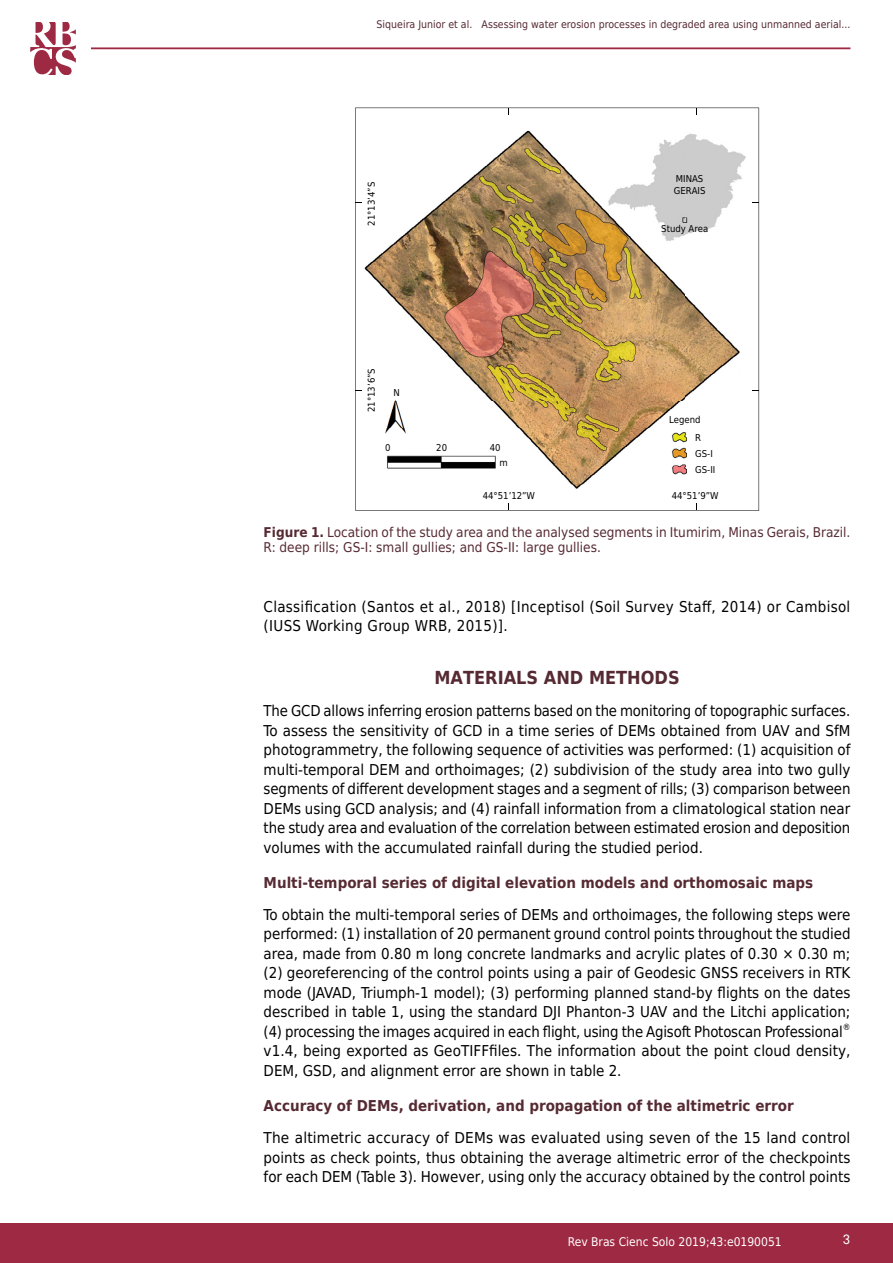
<style>
.page{position:relative;width:893px;height:1263px;background:#fff}
.page>*{position:absolute;margin:0;border:0;box-sizing:border-box;transform-origin:0 0}
.t1{font:700 18px "DejaVu Sans Condensed";color:#562a32}
.t2{font:15px/19.5px "DejaVu Sans Condensed";color:#000;text-align:justify}
.t3{font:700 15px "DejaVu Sans Condensed";color:#562a32}
.t4{font:15px/19.5px "DejaVu Sans Condensed";letter-spacing:.02em;color:#000}
.t5{font:13.5px/14.2px "DejaVu Sans Condensed";color:#562a32}
.t6{font:13.5px "Akkurat Pro";color:#fff}
.t7{font:12px "DejaVu Sans Condensed";color:#fff}
.t8{font:10.5px "DejaVu Sans Condensed";color:#562a32}
.t9{font:9.45px/16px "DejaVu Sans Condensed";color:#000}
.t10{font:8.7px "DejaVu Sans Condensed";color:#000}
.s1{font-weight:700}
</style>
<div class="page">
<div style="left:0;top:1223px;width:893px;height:40px;background:#9e2943"></div>
<hr style="left:91px;top:47px;width:759px;height:2px;background:#9e2943">
<svg style="left:30px;top:22px;width:46px;height:52px"></svg>
<svg style="left:355px;top:108px;width:404px;height:403px"></svg>
<p class="t8" style="left:377px;top:16px;width:475px">Siqueira Junior et al. Assessing water erosion processes in degraded area using unmanned aerial...</p>
<p class="t9" style="left:363px;top:226px;width:45px;rotate:-90deg">21°13’4”S</p>
<p class="t9" style="left:674px;top:173px;width:33px;line-height:11.4px">MINAS<br>GERAIS</p>
<p class="t9" style="left:661px;top:220px;width:49px">Study Area</p>
<p class="t9" style="left:363px;top:412px;width:45px;rotate:-90deg">21°13’6”S</p>
<p class="t9" style="left:393px;top:384px;width:8px">N</p>
<p class="t9" style="left:385px;top:439px;width:7px">0</p>
<p class="t9" style="left:436px;top:439px;width:12px">20</p>
<p class="t9" style="left:499px;top:440px;width:10px;line-height:15.3px;text-indent:-10px">40 m</p>
<p class="t9" style="left:669px;top:411px;width:33px">Legend</p>
<p class="t9" style="left:695px;top:429px;width:22px">R<br>GS-I<br>GS-II</p>
<p class="t9" style="left:483px;top:487px;width:54px">44°51’12”W</p>
<p class="t9" style="left:672px;top:487px;width:48px">44°51’9”W</p>
<p class="t5" style="left:264px;top:525px;width:588px"><span class="s1">Figure 1.</span> Location of the study area and the analysed segments in Itumirim, Minas Gerais, Brazil.<br>R: deep rills; GS-I: small gullies; and GS-II: large gullies.</p>
<p class="t4" style="left:264px;top:596px;width:588px">Classification (Santos et al., 2018) [Inceptisol (Soil Survey Staff, 2014) or Cambisol (IUSS Working Group WRB, 2015)].</p>
<p class="t1" style="left:434px;top:663px;width:247px">MATERIALS AND METHODS</p>
<p class="t2" style="left:264px;top:701px;width:588px">The GCD allows inferring erosion patterns based on the monitoring of topographic surfaces.<br>To assess the sensitivity of GCD in a time series of DEMs obtained from UAV and SfM photogrammetry, the following sequence of activities was performed: (1) acquisition of multi-temporal DEM and orthoimages; (2) subdivision of the study area into two gully segments of different development stages and a segment of rills; (3) comparison between DEMs using GCD analysis; and (4) rainfall information from a climatological station near the study area and evaluation of the correlation between estimated erosion and deposition volumes with the accumulated rainfall during the studied period.</p>
<p class="t3" style="left:264px;top:870px;width:551px">Multi-temporal series of digital elevation models and orthomosaic maps</p>
<p class="t2" style="left:264px;top:904px;width:588px">To obtain the multi-temporal series of DEMs and orthoimages, the following steps were performed: (1) installation of 20 permanent ground control points throughout the studied area, made from 0.80 m long concrete landmarks and acrylic plates of 0.30 × 0.30 m; (2) georeferencing of the control points using a pair of Geodesic GNSS receivers in RTK mode (JAVAD, Triumph-1 model); (3) performing planned stand-by flights on the dates described in table 1, using the standard DJI Phanton-3 UAV and the Litchi application; (4) processing the images acquired in each flight, using the Agisoft Photoscan Professional</p>
<p class="t10" style="left:843px;top:1019px;width:9px">®</p>
<p class="t2" style="left:264px;top:1041px;width:588px">v1.4, being exported as GeoTIFFfiles. The information about the point cloud density,<br>DEM, GSD, and alignment error are shown in table 2.</p>
<p class="t3" style="left:264px;top:1093px;width:532px">Accuracy of DEMs, derivation, and propagation of the altimetric error</p>
<p class="t2" style="left:264px;top:1128px;width:588px">The altimetric accuracy of DEMs was evaluated using seven of the 15 land control points as check points, thus obtaining the average altimetric error of the checkpoints for each DEM (Table 3). However, using only the accuracy obtained by the control points</p>
<p class="t7" style="left:568px;top:1231px;width:215px">Rev Bras Cienc Solo 2019;43:e0190051</p>
<p class="t6" style="left:843px;top:1231px;width:9px">3</p>
</div>
